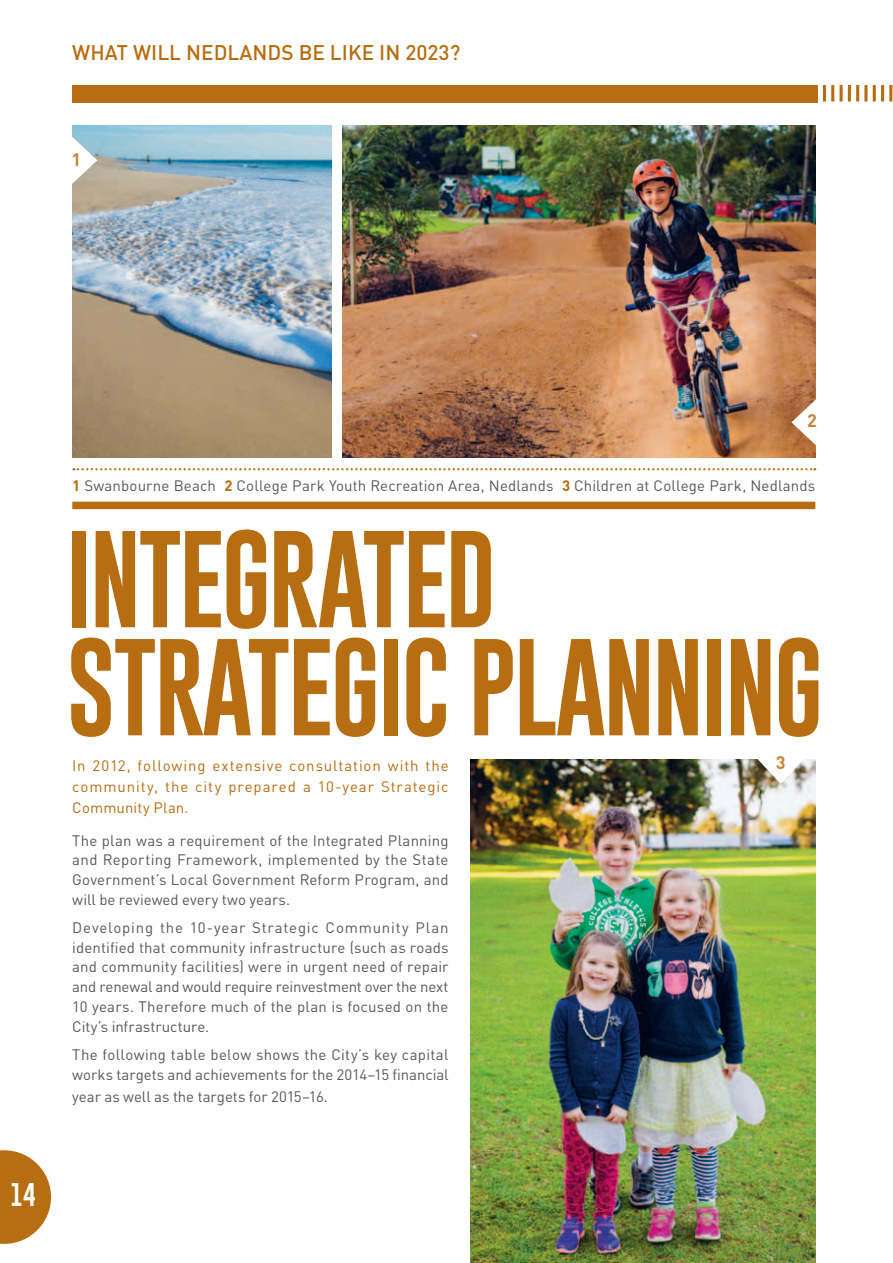
<style>
.page{position:relative;width:893px;height:1263px;background:#fff}
.page>*{position:absolute;margin:0;border:0;box-sizing:border-box;transform-origin:0 0}
.t1{font:100.5px/108px "Gobold";letter-spacing:-.03em;color:#b76d11}
.t2{font:24px "Gobold";color:#fff}
.t3{font:500 21px "DIN";color:#b76d11}
.t4{font:700 18px "DIN";color:#c68539}
.t5{font:15px/19.8px "DIN";letter-spacing:.01em;color:#57585a;text-align:justify}
.t6{font:15px/21.3px "DIN";letter-spacing:.055em;color:#b76d11;text-align:justify}
.s1{font-weight:700;color:#b76d11}
</style>
<div class="page">
<svg style="left:0;top:1150px;width:51px;height:94px"></svg>
<img style="left:72px;top:125px;width:260px;height:332px">
<img style="left:342px;top:125px;width:473px;height:332px">
<div style="left:72px;top:85px;width:745px;height:17px;background:#b76d11"></div>
<hr style="left:823px;top:85px;width:3px;height:17px;background:#b76d11">
<hr style="left:831px;top:85px;width:3px;height:17px;background:#b76d11">
<svg style="left:839px;top:85px;width:4px;height:17px"></svg>
<hr style="left:848px;top:85px;width:3px;height:17px;background:#b76d11">
<hr style="left:856px;top:85px;width:3px;height:17px;background:#b76d11">
<hr style="left:864px;top:85px;width:3px;height:17px;background:#b76d11">
<hr style="left:873px;top:85px;width:3px;height:17px;background:#b76d11">
<hr style="left:881px;top:85px;width:3px;height:17px;background:#b76d11">
<hr style="left:889px;top:85px;width:3px;height:17px;background:#b76d11">
<svg style="left:892px;top:85px;width:1px;height:17px"></svg>
<img style="left:471px;top:759px;width:344px;height:504px">
<svg style="left:73px;top:468px;width:742px;height:2px"></svg>
<div style="left:72px;top:502px;width:743px;height:7px;background:#b76d11"></div>
<svg style="left:72px;top:136px;width:25px;height:48px"></svg>
<svg style="left:791px;top:398px;width:25px;height:48px"></svg>
<svg style="left:756px;top:759px;width:49px;height:25px"></svg>
<h3 class="t3" style="left:72px;top:38px;width:389px">WHAT WILL NEDLANDS BE LIKE IN 2023?</h3>
<p class="t4" style="left:71px;top:147px;width:11px">1</p>
<h2 class="t2" style="left:11px;top:1179px;width:26px">14</h2>
<p class="t4" style="left:807px;top:409px;width:11px">2</p>
<p class="t5" style="left:72px;top:475px;width:744px"><span class="s1">1</span> Swanbourne Beach <span class="s1">2</span> College Park Youth Recreation Area, Nedlands <span class="s1">3</span> Children at College Park, Nedlands</p>
<h1 class="t1" style="left:66px;top:526px;width:749px">INTEGRATED<br>STRATEGIC PLANNING</h1>
<p class="t6" style="left:72px;top:755px;width:378px">In 2012, following extensive consultation with the community, the city prepared a 10-year Strategic Community Plan.</p>
<p class="t5" style="left:72px;top:830px;width:378px">The plan was a requirement of the Integrated Planning and Reporting Framework, implemented by the State Government’s Local Government Reform Program, and will be reviewed every two years.</p>
<p class="t5" style="left:72px;top:918px;width:378px">Developing the 10-year Strategic Community Plan identified that community infrastructure (such as roads and community facilities) were in urgent need of repair and renewal and would require reinvestment over the next 10 years. Therefore much of the plan is focused on the City’s infrastructure.</p>
<p class="t5" style="left:72px;top:1045px;width:378px">The following table below shows the City’s key capital works targets and achievements for the 2014–15 financial</p>
<p class="t5" style="left:72px;top:1087px;width:257px">year as well as the targets for 2015–16.</p>
<p class="t4" style="left:776px;top:751px;width:11px">3</p>
</div>
